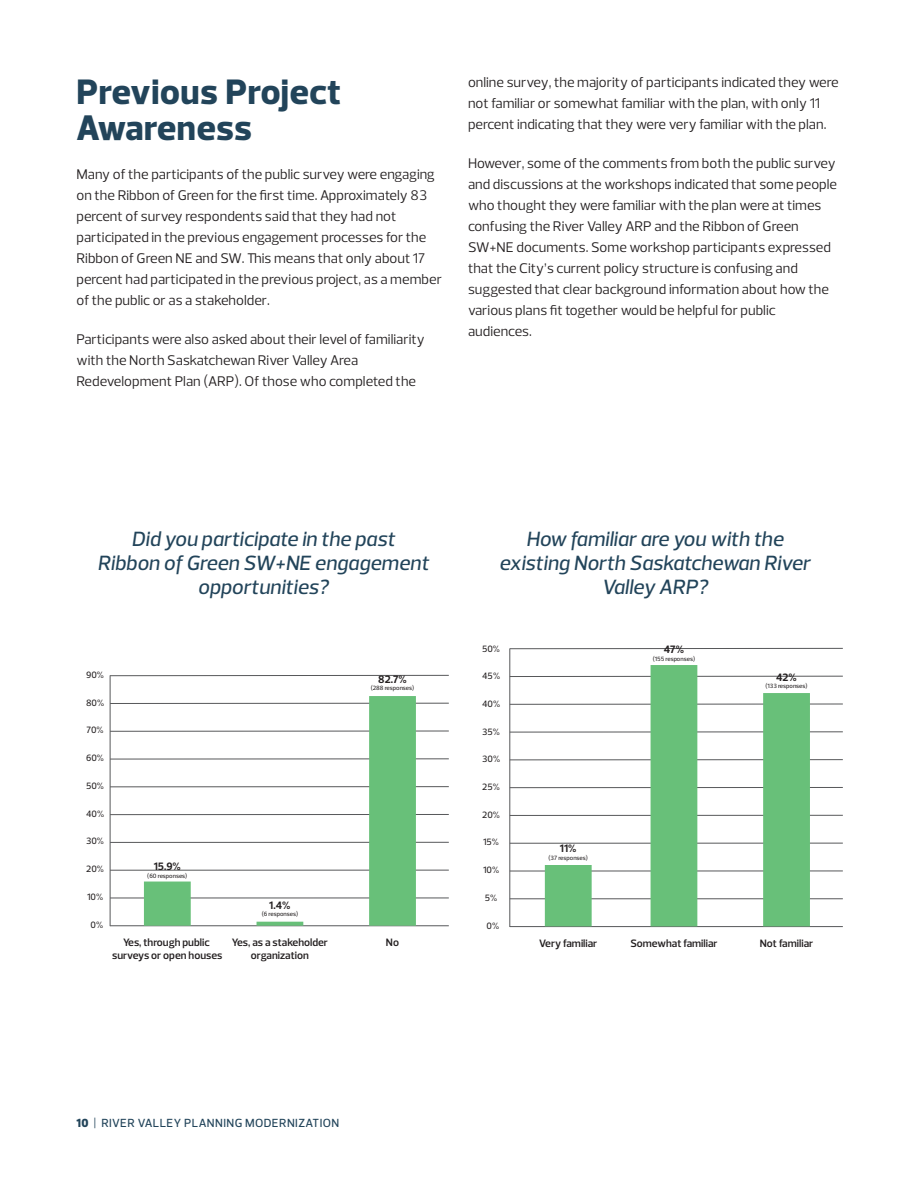
<style>
.page{position:relative;width:918px;height:1188px;background:#fff}
.page>*{position:absolute;margin:0;border:0;box-sizing:border-box;transform-origin:0 0}
._2_Headers{font:800 36px/36px "Prelo";letter-spacing:.02em;color:#22445a}
.Questions{font:italic 500 21px/24px "Prelo";color:#22445a;text-align:center}
.Text{font:14.25px/21px "Prelo";color:#231f20}
.t1{font:500 12px "Prelo";letter-spacing:.04em;color:#22445a}
.t2{font:600 10.95px/13px "Prelo";color:#231f20;text-align:center}
.t3{font:700 10.95px "Prelo";color:#231f20}
.t4{font:500 9.3px "Prelo";color:#231f20}
.t5{font:500 6.3px "Prelo";color:#231f20}
.s1{font-weight:900}
</style>
<div class="page">
<hr style="left:110px;top:675px;width:339px;height:1px;background:#57585a">
<hr style="left:110px;top:703px;width:339px;height:1px;background:#57585a">
<hr style="left:110px;top:731px;width:339px;height:1px;background:#57585a">
<hr style="left:110px;top:759px;width:339px;height:1px;background:#57585a">
<hr style="left:110px;top:786px;width:339px;height:1px;background:#57585a">
<hr style="left:110px;top:814px;width:339px;height:1px;background:#57585a">
<hr style="left:110px;top:842px;width:339px;height:1px;background:#57585a">
<hr style="left:110px;top:870px;width:339px;height:1px;background:#57585a">
<hr style="left:110px;top:898px;width:339px;height:1px;background:#57585a">
<hr style="left:110px;top:926px;width:339px;height:1px;background:#57585a">
<hr style="left:110px;top:675px;width:1px;height:251px;background:#57585a">
<div style="left:144px;top:882px;width:47px;height:44px;background:#68c079"></div>
<svg style="left:257px;top:922px;width:46px;height:4px"></svg>
<div style="left:369px;top:696px;width:47px;height:230px;background:#68c079"></div>
<hr style="left:510px;top:676px;width:333px;height:1px;background:#57585a">
<hr style="left:510px;top:704px;width:333px;height:1px;background:#57585a">
<hr style="left:510px;top:732px;width:333px;height:1px;background:#57585a">
<hr style="left:510px;top:759px;width:333px;height:1px;background:#57585a">
<hr style="left:510px;top:787px;width:333px;height:1px;background:#57585a">
<hr style="left:510px;top:815px;width:333px;height:1px;background:#57585a">
<hr style="left:510px;top:843px;width:333px;height:1px;background:#57585a">
<hr style="left:510px;top:871px;width:333px;height:1px;background:#57585a">
<hr style="left:510px;top:899px;width:333px;height:1px;background:#57585a">
<hr style="left:510px;top:926px;width:333px;height:1px;background:#57585a">
<hr style="left:510px;top:649px;width:1px;height:278px;background:#57585a">
<hr style="left:510px;top:648px;width:333px;height:1px;background:#57585a">
<div style="left:545px;top:865px;width:47px;height:61px;background:#68c079"></div>
<div style="left:651px;top:665px;width:46px;height:261px;background:#68c079"></div>
<div style="left:763px;top:693px;width:47px;height:233px;background:#68c079"></div>
<p class="_2_Headers" style="left:76px;top:74px;width:266px">Previous Project<br>Awareness</p>
<p class="Text" style="left:76px;top:163px;width:367px">Many of the participants of the public survey were engaging on the Ribbon of Green for the first time. Approximately 83 percent of survey respondents said that they had not participated in the previous engagement processes for the Ribbon of Green NE and SW. This means that only about 17 percent had participated in the previous project, as a member of the public or as a stakeholder.</p>
<p class="Text" style="left:76px;top:328px;width:350px">Participants were also asked about their level of familiarity with the North Saskatchewan River Valley Area<br>Redevelopment Plan (ARP). Of those who completed the</p>
<p class="Text" style="left:468px;top:72px;width:372px">online survey, the majority of participants indicated they were not familiar or somewhat familiar with the plan, with only 11 percent indicating that they were very familiar with the plan.</p>
<p class="Text" style="left:468px;top:153px;width:371px">However, some of the comments from both the public survey and discussions at the workshops indicated that some people who thought they were familiar with the plan were at times confusing the River Valley ARP and the Ribbon of Green SW+NE documents. Some workshop participants expressed that the City’s current policy structure is confusing and suggested that clear background information about how the various plans fit together would be helpful for public audiences.</p>
<p class="Questions" style="left:98px;top:527px;width:333px">Did you participate in the past<br>Ribbon of Green SW+NE engagement opportunities?</p>
<p class="Questions" style="left:499px;top:527px;width:313px">How familiar are you with the existing North Saskatchewan River<br>Valley ARP?</p>
<p class="t4" style="left:482px;top:643px;width:19px">50%</p>
<p class="t3" style="left:664px;top:643px;width:22px">47%</p>
<p class="t5" style="left:653px;top:655px;width:44px">(155 responses)</p>
<p class="t4" style="left:86px;top:669px;width:19px">90%</p>
<p class="t3" style="left:378px;top:672px;width:30px">82.7%</p>
<p class="t5" style="left:371px;top:684px;width:45px">(288 responses)</p>
<p class="t4" style="left:482px;top:671px;width:19px">45%</p>
<p class="t3" style="left:776px;top:671px;width:22px">42%</p>
<p class="t5" style="left:765px;top:682px;width:44px">(133 responses)</p>
<p class="t4" style="left:86px;top:697px;width:20px">80%</p>
<p class="t4" style="left:482px;top:698px;width:20px">40%</p>
<p class="t4" style="left:86px;top:725px;width:19px">70%</p>
<p class="t4" style="left:482px;top:726px;width:19px">35%</p>
<p class="t4" style="left:86px;top:752px;width:19px">60%</p>
<p class="t4" style="left:482px;top:754px;width:19px">30%</p>
<p class="t4" style="left:86px;top:780px;width:19px">50%</p>
<p class="t4" style="left:482px;top:781px;width:19px">25%</p>
<p class="t4" style="left:86px;top:808px;width:20px">40%</p>
<p class="t4" style="left:482px;top:809px;width:19px">20%</p>
<p class="t4" style="left:86px;top:836px;width:19px">30%</p>
<p class="t4" style="left:86px;top:863px;width:19px">20%</p>
<p class="t3" style="left:154px;top:860px;width:29px">15.9%</p>
<p class="t5" style="left:147px;top:872px;width:42px">(60 responses)</p>
<p class="t4" style="left:483px;top:837px;width:17px">15%</p>
<p class="t4" style="left:483px;top:864px;width:18px">10%</p>
<p class="t3" style="left:560px;top:842px;width:18px">11%</p>
<p class="t5" style="left:549px;top:854px;width:41px">(37 responses)</p>
<p class="t4" style="left:87px;top:891px;width:18px">10%</p>
<p class="t3" style="left:269px;top:898px;width:23px">1.4%</p>
<p class="t5" style="left:262px;top:910px;width:38px">(6 responses)</p>
<p class="t4" style="left:485px;top:892px;width:14px">5%</p>
<p class="t4" style="left:90px;top:919px;width:14px">0%</p>
<p class="t4" style="left:487px;top:920px;width:14px">0%</p>
<p class="t2" style="left:112px;top:936px;width:112px">Yes, through public surveys or open houses</p>
<p class="t2" style="left:232px;top:936px;width:98px">Yes, as a stakeholder organization</p>
<p class="t2" style="left:386px;top:936px;width:15px">No</p>
<p class="t2" style="left:539px;top:937px;width:60px">Very familiar</p>
<p class="t2" style="left:630px;top:937px;width:89px">Somewhat familiar</p>
<p class="t2" style="left:760px;top:937px;width:55px">Not familiar</p>
<p class="t1" style="left:76px;top:1115px;width:264px"><span class="s1">10</span> | RIVER VALLEY PLANNING MODERNIZATION</p>
</div>
